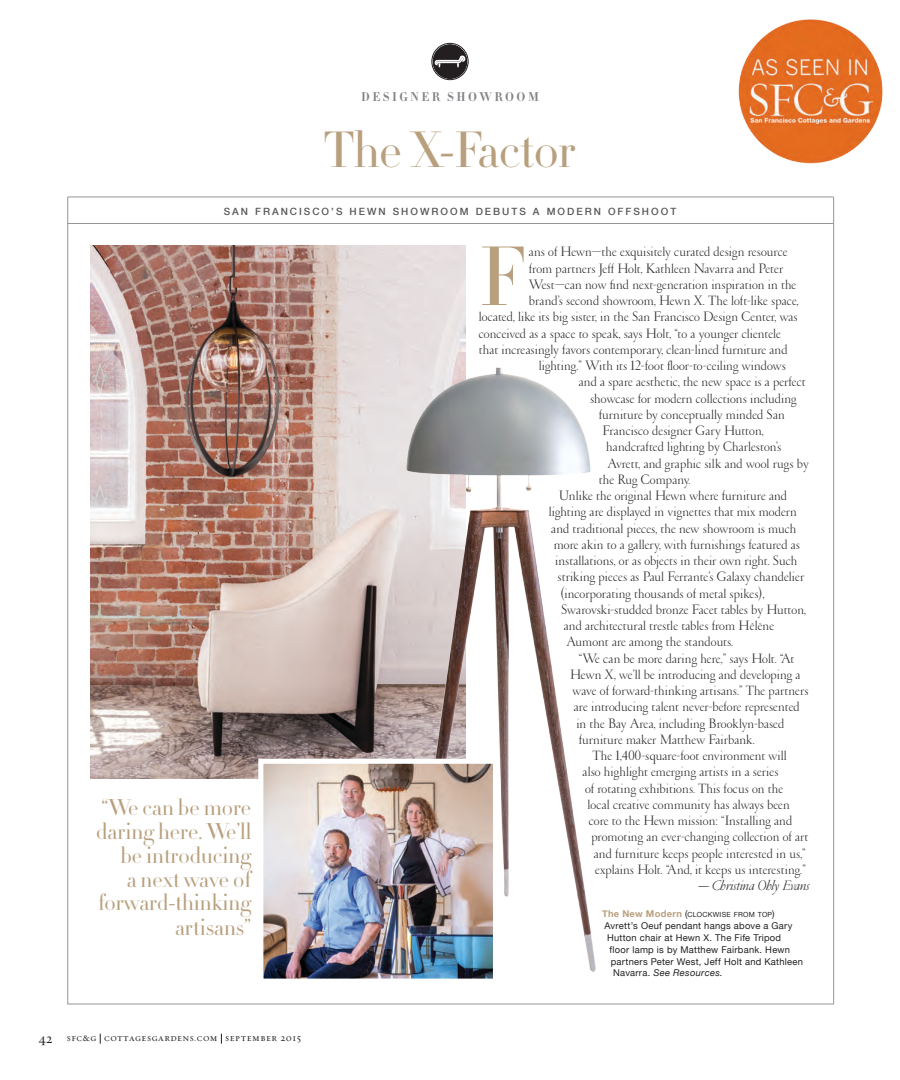
<style>
.page{position:relative;width:900px;height:1080px;background:#fff}
.page>*{position:absolute;margin:0;border:0;box-sizing:border-box;transform-origin:0 0}
.Ant__Body_Text-No_In{font:300 82.5px "HTF Didot L24";color:#b8a07e}
.t1{font:300 50px "HTF Didot L24";letter-spacing:-.015em;color:#b8a07e}
.t2{font:300 22.5px/24px "HTF Didot L24";color:#b8a07e;text-align:right}
.Ant__Body_Text-No_In-2{font:300 13.75px "Garamond";letter-spacing:.01em;color:#231f20}
.Ant__Body_Text-No_In-3{font:italic 300 13.75px "Garamond";letter-spacing:.005em;color:#231f20}
.t3{font:13.75px "Requiem Text HTF Roman";color:#231f20}
.t4{font:700 12.5px "HTF Didot B06";letter-spacing:.2em;color:#808285}
.Ant__Body_Text-No_In-4{font:500 10px "Helvetica Neue";letter-spacing:.2em;color:#57585a}
.t5{font:10px "Requiem Text HTF Small Caps";letter-spacing:.05em;color:#231f20}
.t6{font:9.38px "Helvetica Neue";letter-spacing:.025em;color:#231f20}
.t7{font:italic 9.38px "Helvetica Neue";letter-spacing:.035em;color:#231f20}
.t8{font:7px "Helvetica Neue";letter-spacing:.03em;color:#231f20}
.s1{font-weight:700;font-size:9.38px;color:#b8a07e}
.s2{font-size:9.38px}
.s3{font-style:normal}
</style>
<div class="page">
<hr style="left:68px;top:197px;width:766px;height:1px;background:#939598">
<hr style="left:68px;top:197px;width:1px;height:807px;background:#939598">
<hr style="left:68px;top:1004px;width:766px;height:1px;background:#939598">
<hr style="left:68px;top:223px;width:766px;height:1px;background:#939598">
<hr style="left:833px;top:197px;width:1px;height:807px;background:#939598">
<img style="left:91px;top:245px;width:375px;height:533px">
<div style="left:432px;top:43px;width:36px;height:37px;border:1px solid #231f20;border-radius:50%"></div>
<svg style="left:433px;top:45px;width:34px;height:33px"></svg>
<div style="left:433px;top:45px;width:34px;height:34px;border:1px solid #231f20;border-radius:50%"></div>
<img style="left:297px;top:364px;width:299px;height:608px">
<img style="left:264px;top:765px;width:228px;height:213px">
<div style="left:258px;top:759px;width:240px;height:225px;border:5px solid #fff"></div>
<img style="left:738px;top:19px;width:145px;height:145px">
<p class="t4" style="left:361px;top:89px;width:179px">DESIGNER SHOWROOM</p>
<p class="t1" style="left:324px;top:119px;width:254px">The X-Factor</p>
<p class="Ant__Body_Text-No_In-4" style="left:224px;top:204px;width:454px">SAN FRANCISCO’S HEWN SHOWROOM DEBUTS A MODERN OFFSHOOT</p>
<p class="t2" style="left:96px;top:795px;width:157px">“We can be more daring here. We’ll be introducing<br>a next wave of forward-thinking artisans”</p>
<p class="t3" style="left:39px;top:1030px;width:15px">42</p>
<p class="t5" style="left:67px;top:1032px;width:236px">sfc&amp;g cottagesgardens.com september 2015</p>
<p class="Ant__Body_Text-No_In" style="left:479px;top:226px;width:51px">F</p>
<p class="Ant__Body_Text-No_In-2" style="left:529px;top:245px;width:260px">ans of Hewn—the exquisitely curated design resource</p>
<p class="Ant__Body_Text-No_In-2" style="left:529px;top:261px;width:256px">from partners Jeff Holt, Kathleen Navarra and Peter</p>
<p class="Ant__Body_Text-No_In-2" style="left:529px;top:277px;width:269px">West—can now find next-generation inspiration in the</p>
<p class="Ant__Body_Text-No_In-2" style="left:529px;top:293px;width:271px">brand’s second showroom, Hewn X. The loft-like space,</p>
<p class="Ant__Body_Text-No_In-2" style="left:479px;top:310px;width:320px">located, like its big sister, in the San Francisco Design Center, was</p>
<p class="Ant__Body_Text-No_In-2" style="left:479px;top:326px;width:304px">conceived as a space to speak, says Holt, “to a younger clientele</p>
<p class="Ant__Body_Text-No_In-2" style="left:479px;top:342px;width:310px">that increasingly favors contemporary, clean-lined furniture and</p>
<p class="Ant__Body_Text-No_In-2" style="left:539px;top:358px;width:248px">lighting.” With its 12-foot floor-to-ceiling windows</p>
<p class="Ant__Body_Text-No_In-2" style="left:579px;top:375px;width:228px">and a spare aesthetic, the new space is a perfect</p>
<p class="Ant__Body_Text-No_In-2" style="left:590px;top:391px;width:208px">showcase for modern collections including</p>
<p class="Ant__Body_Text-No_In-2" style="left:599px;top:407px;width:187px">furniture by conceptually minded San</p>
<p class="Ant__Body_Text-No_In-2" style="left:603px;top:423px;width:163px">Francisco designer Gary Hutton,</p>
<p class="Ant__Body_Text-No_In-2" style="left:606px;top:440px;width:177px">handcrafted lighting by Charleston’s</p>
<p class="Ant__Body_Text-No_In-2" style="left:608px;top:456px;width:203px">Avrett, and graphic silk and wool rugs by</p>
<p class="Ant__Body_Text-No_In-2" style="left:599px;top:472px;width:93px">the Rug Company.</p>
<p class="Ant__Body_Text-No_In-2" style="left:559px;top:488px;width:230px">Unlike the original Hewn where furniture and</p>
<p class="Ant__Body_Text-No_In-2" style="left:549px;top:505px;width:250px">lighting are displayed in vignettes that mix modern</p>
<p class="Ant__Body_Text-No_In-2" style="left:551px;top:521px;width:247px">and traditional pieces, the new showroom is much</p>
<p class="Ant__Body_Text-No_In-2" style="left:554px;top:537px;width:248px">more akin to a gallery, with furnishings featured as</p>
<p class="Ant__Body_Text-No_In-2" style="left:555px;top:553px;width:244px">installations, or as objects in their own right. Such</p>
<p class="Ant__Body_Text-No_In-2" style="left:558px;top:570px;width:248px">striking pieces as Paul Ferrante’s Galaxy chandelier</p>
<p class="Ant__Body_Text-No_In-2" style="left:560px;top:586px;width:206px">(incorporating thousands of metal spikes),</p>
<p class="Ant__Body_Text-No_In-2" style="left:561px;top:602px;width:246px">Swarovski-studded bronze Facet tables by Hutton,</p>
<p class="Ant__Body_Text-No_In-2" style="left:564px;top:618px;width:212px">and architectural trestle tables from Hélène</p>
<p class="Ant__Body_Text-No_In-2" style="left:566px;top:635px;width:168px">Aumont are among the standouts.</p>
<p class="Ant__Body_Text-No_In-2" style="left:579px;top:651px;width:217px">“We can be more daring here,” says Holt. “At</p>
<p class="Ant__Body_Text-No_In-2" style="left:570px;top:667px;width:232px">Hewn X, we’ll be introducing and developing a</p>
<p class="Ant__Body_Text-No_In-2" style="left:573px;top:683px;width:237px">wave of forward-thinking artisans.” The partners</p>
<p class="Ant__Body_Text-No_In-2" style="left:574px;top:700px;width:227px">are introducing talent never-before represented</p>
<p class="Ant__Body_Text-No_In-2" style="left:576px;top:716px;width:209px">in the Bay Area, including Brooklyn-based</p>
<p class="Ant__Body_Text-No_In-2" style="left:579px;top:732px;width:177px">furniture maker Matthew Fairbank.</p>
<p class="Ant__Body_Text-No_In-2" style="left:593px;top:748px;width:196px">The 1,400-square-foot environment will</p>
<p class="Ant__Body_Text-No_In-2" style="left:583px;top:765px;width:197px">also highlight emerging artists in a series</p>
<p class="Ant__Body_Text-No_In-2" style="left:585px;top:781px;width:200px">of rotating exhibitions. This focus on the</p>
<p class="Ant__Body_Text-No_In-2" style="left:588px;top:797px;width:204px">local creative community has always been</p>
<p class="Ant__Body_Text-No_In-2" style="left:589px;top:813px;width:205px">core to the Hewn mission: “Installing and</p>
<p class="Ant__Body_Text-No_In-2" style="left:591px;top:830px;width:219px">promoting an ever-changing collection of art</p>
<p class="Ant__Body_Text-No_In-2" style="left:594px;top:846px;width:213px">and furniture keeps people interested in us,”</p>
<p class="Ant__Body_Text-No_In-2" style="left:595px;top:862px;width:212px">explains Holt. “And, it keeps us interesting.”</p>
<p class="Ant__Body_Text-No_In-3" style="left:698px;top:878px;width:114px">— Christina Ohly Evans</p>
<p class="t8" style="left:602px;top:909px;width:174px"><span class="s1">The New Modern</span> <span class="s2">(</span>CLOCKWISE FROM TOP<span class="s2">)</span></p>
<p class="t6" style="left:604px;top:918px;width:190px">Avrett’s Oeuf pendant hangs above a Gary</p>
<p class="t6" style="left:607px;top:929px;width:176px">Hutton chair at Hewn X. The Fife Tripod</p>
<p class="t6" style="left:610px;top:941px;width:182px">floor lamp is by Matthew Fairbank. Hewn</p>
<p class="t6" style="left:611px;top:953px;width:194px">partners Peter West, Jeff Holt and Kathleen</p>
<p class="t7" style="left:613px;top:965px;width:111px"><span class="s3">Navarra.</span> See Resources.</p>
</div>
